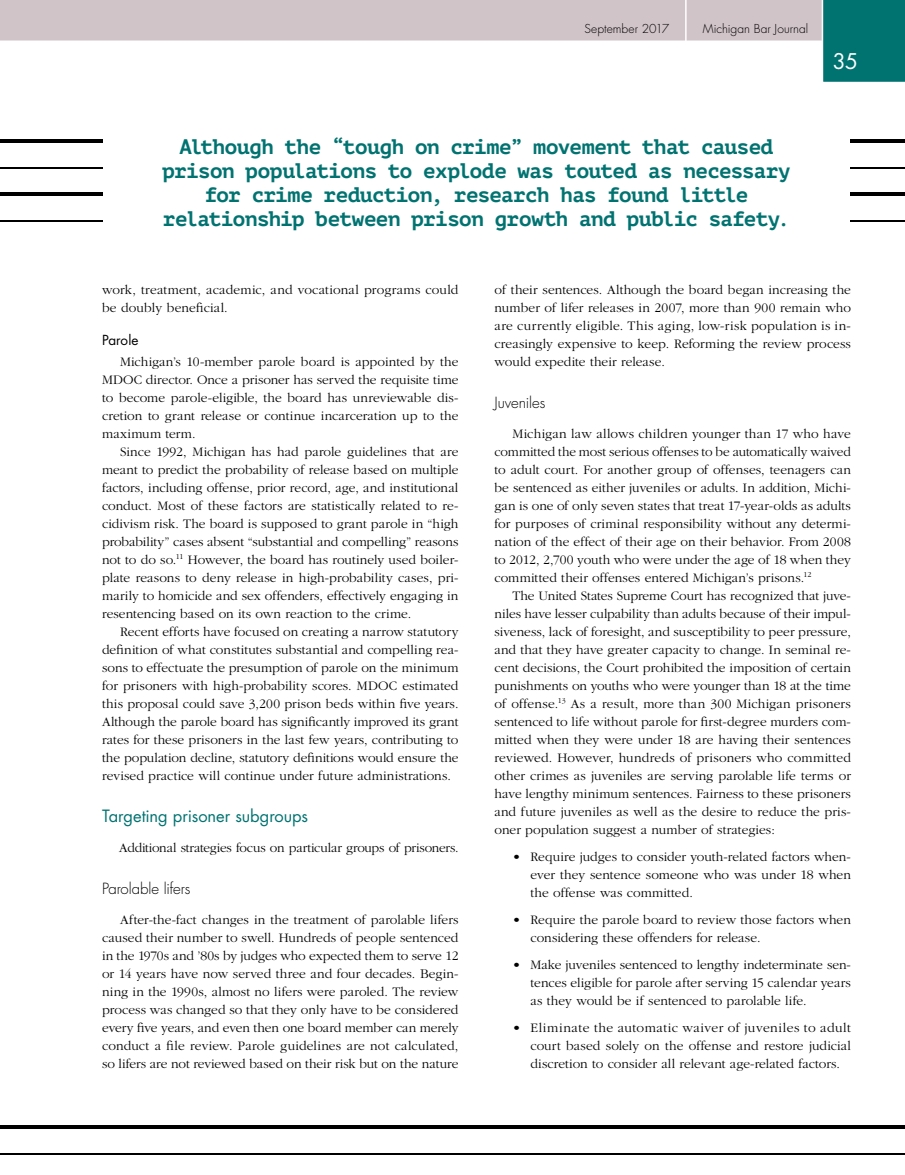
<style>
.page{position:relative;width:905px;height:1175px;background:#fff}
.page>*{position:absolute;margin:0;border:0;box-sizing:border-box;transform-origin:0 0}
.t1{font:700 21px/24px "PT Mono";letter-spacing:-.025em;color:#007371;text-align:center}
.t2{font:21px "Futura";color:#fff}
.t3{font:16.5px "Futura";letter-spacing:-.005em;color:#007371}
.t4{font:300 15px "Futura";letter-spacing:-.01em;color:#000}
.t5{font:300 13.5px/18px "Garamond";letter-spacing:.005em;color:#000;text-align:justify}
.t6{font:300 13.5px "Garamond";letter-spacing:-.015em;color:#000}
.t7{font:13.5px "Futura";letter-spacing:.005em;color:#000}
.t8{font:300 12px "Futura";letter-spacing:.005em;color:#000}
</style>
<div class="page">
<svg style="left:0;top:0;width:904px;height:82px"></svg>
<hr style="left:685px;top:0;width:1px;height:42px;background:#fff">
<hr style="left:0;top:1152px;width:904px;height:2px;background:#000">
<hr style="left:0;top:1125px;width:904px;height:3px;background:#000">
<hr style="left:850px;top:193px;width:54px;height:3px;background:#000">
<hr style="left:850px;top:167px;width:54px;height:1px;background:#000">
<hr style="left:850px;top:139px;width:54px;height:4px;background:#000">
<hr style="left:850px;top:220px;width:54px;height:2px;background:#000">
<hr style="left:0;top:193px;width:102px;height:3px;background:#000">
<hr style="left:0;top:167px;width:102px;height:1px;background:#000">
<hr style="left:0;top:139px;width:102px;height:4px;background:#000">
<hr style="left:0;top:220px;width:102px;height:2px;background:#000">
<p class="t8" style="left:584px;top:21px;width:86px">September 2017</p>
<p class="t8" style="left:702px;top:21px;width:107px">Michigan Bar Journal</p>
<h1 class="t2" style="left:832px;top:47px;width:27px">35</h1>
<h1 class="t1" style="left:162px;top:135px;width:629px">Although the “tough on crime” movement that caused prison populations to explode was touted as necessary for crime reduction, research has found little relationship between prison growth and public safety.</h1>
<p class="t5" style="left:102px;top:281px;width:358px">work, treatment, academic, and vocational programs could be doubly beneficial.</p>
<p class="t7" style="left:102px;top:330px;width:38px">Parole</p>
<p class="t5" style="left:102px;top:353px;width:358px;text-indent:18px">Michigan’s 10-member parole board is appointed by the MDOC director. Once a prisoner has served the requisite time to become parole-eligible, the board has unreviewable dis&shy;cretion to grant release or continue incarceration up to the maximum term.</p>
<p class="t5" style="left:102px;top:443px;width:358px;text-indent:18px">Since 1992, Michigan has had parole guidelines that are meant to predict the probability of release based on multiple factors, including offense, prior record, age, and institutional conduct. Most of these factors are statistically related to re&shy;cidivism risk. The board is supposed to grant parole in “high probability” cases absent “substantial and compelling” reasons not to do so.<sup>11</sup> However, the board has routinely used boiler&shy;plate reasons to deny release in high-probability cases, pri&shy;marily to homicide and sex offenders, effectively engaging in resentencing based on its own reaction to the crime.</p>
<p class="t5" style="left:102px;top:623px;width:358px;text-indent:18px">Recent efforts have focused on creating a narrow statutory definition of what constitutes substantial and compelling rea&shy;sons to effectuate the presumption of parole on the minimum for prisoners with high-probability scores. MDOC estimated this proposal could save 3,200 prison beds within five years.<br>Although the parole board has significantly improved its grant rates for these prisoners in the last few years, contributing to the population decline, statutory definitions would ensure the revised practice will continue under future administrations.</p>
<p class="t3" style="left:102px;top:804px;width:207px">Targeting prisoner subgroups</p>
<p class="t6" style="left:119px;top:840px;width:341px">Additional strategies focus on particular groups of prisoners.</p>
<p class="t4" style="left:102px;top:879px;width:90px">Parolable lifers</p>
<p class="t5" style="left:102px;top:911px;width:358px;text-indent:18px">After-the-fact changes in the treatment of parolable lifers caused their number to swell. Hundreds of people sentenced in the 1970s and ’80s by judges who expected them to serve 12 or 14 years have now served three and four decades. Begin&shy;ning in the 1990s, almost no lifers were paroled. The review process was changed so that they only have to be considered every five years, and even then one board member can merely conduct a file review. Parole guidelines are not calculated, so lifers are not reviewed based on their risk but on the nature</p>
<p class="t5" style="left:494px;top:281px;width:358px">of their sentences. Although the board began increasing the number of lifer releases in 2007, more than 900 remain who are currently eligible. This aging, low-risk population is in&shy;creasingly expensive to keep. Reforming the review process would expedite their release.</p>
<p class="t4" style="left:494px;top:393px;width:52px">Juveniles</p>
<p class="t5" style="left:494px;top:425px;width:358px;text-indent:18px">Michigan law allows children younger than 17 who have committed the most serious offenses to be automatically waived to adult court. For another group of offenses, teenagers can be sentenced as either juveniles or adults. In addition, Michi&shy;gan is one of only seven states that treat 17-year-olds as adults for purposes of criminal responsibility without any determi&shy;nation of the effect of their age on their behavior. From 2008 to 2012, 2,700 youth who were under the age of 18 when they committed their offenses entered Michigan’s prisons.<sup>12</sup></p>
<p class="t5" style="left:494px;top:587px;width:358px;text-indent:18px">The United States Supreme Court has recognized that juve&shy;niles have lesser culpability than adults because of their impul&shy;siveness, lack of foresight, and susceptibility to peer pressure, and that they have greater capacity to change. In seminal re&shy;cent decisions, the Court prohibited the imposition of certain punishments on youths who were younger than 18 at the time of offense.<sup>13</sup> As a result, more than 300 Michigan prisoners sentenced to life without parole for first-degree murders com&shy;mitted when they were under 18 are having their sentences reviewed. However, hundreds of prisoners who committed other crimes as juveniles are serving parolable life terms or have lengthy minimum sentences. Fairness to these prisoners and future juveniles as well as the desire to reduce the pris&shy;oner population suggest a number of strategies:</p>
<p class="t5" style="left:530px;top:848px;width:322px;text-indent:-18px">• Require judges to consider youth-related factors when&shy;ever they sentence someone who was under 18 when the offense was committed.</p>
<p class="t5" style="left:530px;top:911px;width:322px;text-indent:-18px">• Require the parole board to review those factors when considering these offenders for release.</p>
<p class="t5" style="left:530px;top:956px;width:322px;text-indent:-18px">• Make juveniles sentenced to lengthy indeterminate sen&shy;tences eligible for parole after serving 15 calendar years as they would be if sentenced to parolable life.</p>
<p class="t5" style="left:530px;top:1019px;width:322px;text-indent:-18px">• Eliminate the automatic waiver of juveniles to adult court based solely on the offense and restore judicial discretion to consider all relevant age-related factors.</p>
</div>
